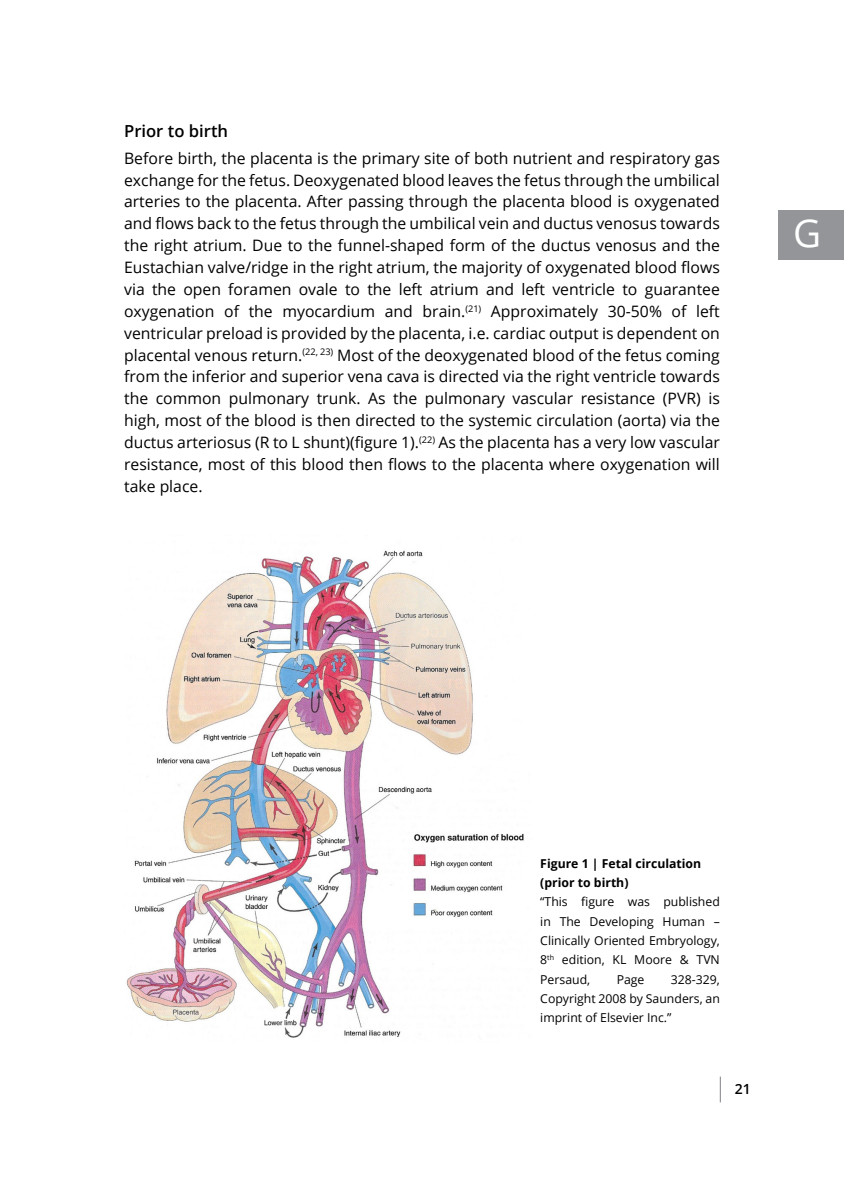
<style>
.page{position:relative;width:844px;height:1191px;background:#fff}
.page>*{position:absolute;margin:0;border:0;box-sizing:border-box;transform-origin:0 0}
.t1{font:38.5px "Open Sans";color:#fff}
.t2{font:600 16.62px "Open Sans";color:#000}
.t3{font:15.75px/21.9px "Open Sans";color:#000;text-align:justify}
.t4{font:600 14px "Open Sans";color:#000}
.t5{font:12.25px/19.2px "Open Sans";color:#000;text-align:justify}
.t6{font:700 12.25px/19.2px "Open Sans";color:#000}
</style>
<div class="page">
<svg style="left:719px;top:1077px;width:1px;height:25px"></svg>
<div style="left:777px;top:210px;width:66px;height:50px;background:#939598"></div>
<img style="left:126px;top:550px;width:398px;height:488px">
<p class="t2" style="left:124px;top:119px;width:105px">Prior to birth</p>
<p class="t3" style="left:124px;top:147px;width:597px">Before birth, the placenta is the primary site of both nutrient and respiratory gas exchange for the fetus. Deoxygenated blood leaves the fetus through the umbilical arteries to the placenta. After passing through the placenta blood is oxygenated and flows back to the fetus through the umbilical vein and ductus venosus towards the right atrium. Due to the funnel-shaped form of the ductus venosus and the Eustachian valve/ridge in the right atrium, the majority of oxygenated blood flows via the open foramen ovale to the left atrium and left ventricle to guarantee oxygenation of the myocardium and brain.<sup>(21)</sup> Approximately 30-50% of left ventricular preload is provided by the placenta, i.e. cardiac output is dependent on placental venous return.<sup>(22,</sup> <sup>23)</sup> Most of the deoxygenated blood of the fetus coming from the inferior and superior vena cava is directed via the right ventricle towards the common pulmonary trunk. As the pulmonary vascular resistance (PVR) is high, most of the blood is then directed to the systemic circulation (aorta) via the ductus arteriosus (R to L shunt)(figure 1).<sup>(22)</sup> As the placenta has a very low vascular resistance, most of this blood then flows to the placenta where oxygenation will take place.</p>
<h1 class="t1" style="left:792px;top:206px;width:30px">G</h1>
<p class="t6" style="left:540px;top:853px;width:162px">Figure 1 | Fetal circulation (prior to birth)</p>
<p class="t5" style="left:540px;top:892px;width:181px">“This figure was published in The Developing Human – Clinically Oriented Embryology, 8<sup>th</sup> edition, KL Moore &amp; TVN Persaud,</p>
<p class="t5" style="left:540px;top:969px;width:181px;text-indent:130px">328-329, Copyright 2008 by Saunders, an imprint of Elsevier Inc.”</p>
<p class="t5" style="left:616px;top:969px;width:29px">Page</p>
<p class="t4" style="left:734px;top:1078px;width:17px">21</p>
</div>
